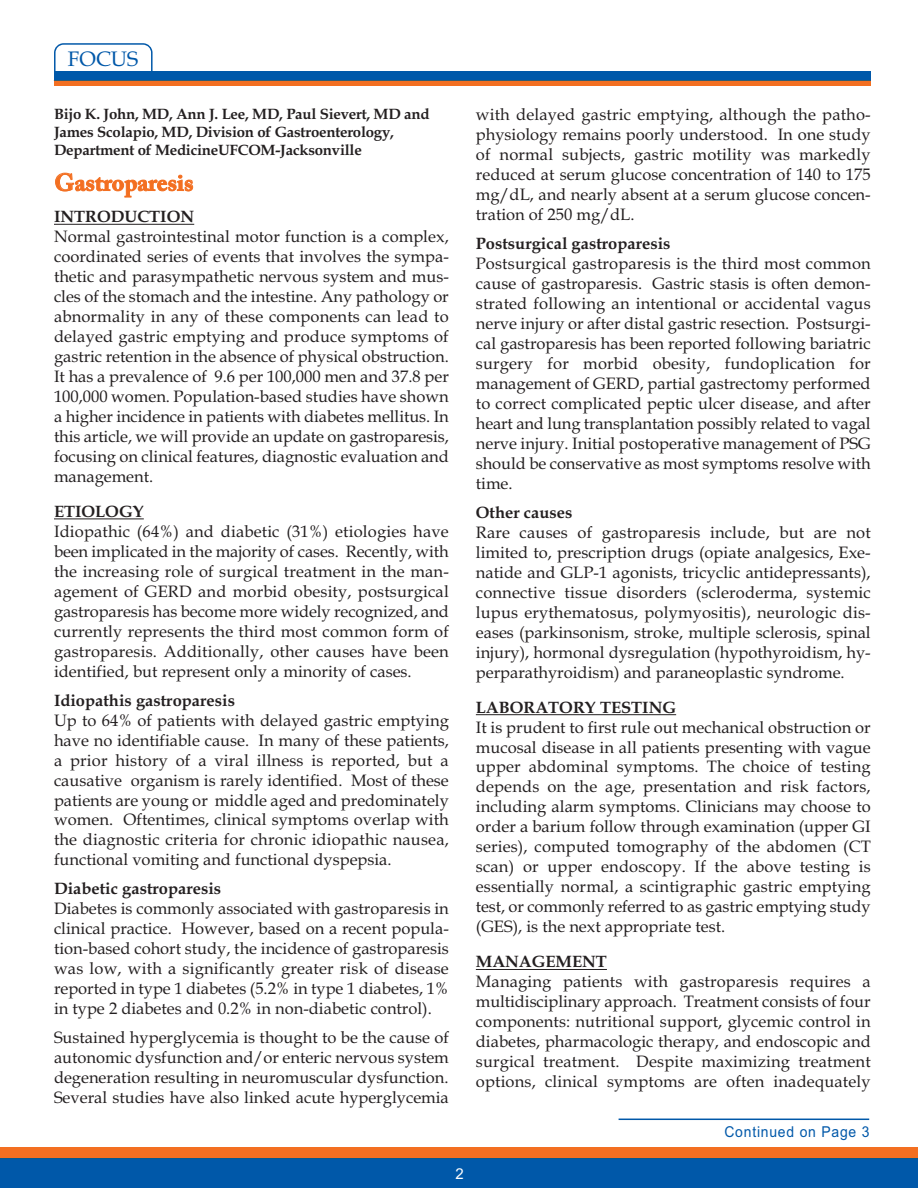
<style>
.page{position:relative;width:918px;height:1188px;background:#fff}
.page>*{position:absolute;margin:0;border:0;box-sizing:border-box;transform-origin:0 0}
.t1{font:700 24px "Adobe Caslon Pro";color:#f36f21}
.t2{font:21px "Book Antiqua";color:#0058a9}
.t3{font:16.5px/20px "Book Antiqua";color:#231f20;text-align:justify}
.t4{font:700 16.5px "Book Antiqua";color:#231f20}
.t5{font:700 15px/18px "Book Antiqua";letter-spacing:-.015em;color:#231f20}
.t6{font:15px "Arial";letter-spacing:.055em;color:#0058a9;scale:.93 1}
.t7{font:15px "Arial";color:#fff}
</style>
<div class="page">
<hr style="left:54px;top:224px;width:140px;height:1px;background:#231f20">
<hr style="left:54px;top:518px;width:90px;height:1px;background:#231f20">
<hr style="left:476px;top:714px;width:200px;height:1px;background:#231f20">
<hr style="left:476px;top:969px;width:131px;height:1px;background:#231f20">
<div style="left:0;top:1148px;width:918px;height:40px;background:#f36f21"></div>
<div style="left:0;top:1159px;width:918px;height:29px;background:#0058a9"></div>
<div style="left:54px;top:76px;width:817px;height:9px;background:#f36f21"></div>
<hr style="left:619px;top:1119px;width:250px;height:1px;background:#0058a9">
<svg style="left:54px;top:43px;width:817px;height:38px"></svg>
<p class="t2" style="left:68px;top:51px;width:72px">FOCUS</p>
<p class="t5" style="left:54px;top:106px;width:377px">Bijo K. John, MD, Ann J. Lee, MD, Paul Sievert, MD and<br>James Scolapio, MD, Division of Gastroenterology,<br>Department of MedicineUFCOM-Jacksonville</p>
<h1 class="t1" style="left:54px;top:173px;width:141px">Gastroparesis</h1>
<p class="t4" style="left:54px;top:210px;width:142px">INTRODUCTION</p>
<p class="t3" style="left:54px;top:228px;width:396px">Normal gastrointestinal motor function is a complex, coordinated series of events that involves the sympa&shy;thetic and parasympathetic nervous system and mus&shy;cles of the stomach and the intestine. Any pathology or abnormality in any of these components can lead to delayed gastric emptying and produce symptoms of gastric retention in the absence of physical obstruction.<br>It has a prevalence of 9.6 per 100,000 men and 37.8 per 100,000 women. Population-based studies have shown a higher incidence in patients with diabetes mellitus. In this article, we will provide an update on gastroparesis, focusing on clinical features, diagnostic evaluation and management.</p>
<p class="t4" style="left:54px;top:505px;width:91px">ETIOLOGY</p>
<p class="t3" style="left:54px;top:523px;width:396px">Idiopathic (64%) and diabetic (31%) etiologies have been implicated in the majority of cases. Recently, with the increasing role of surgical treatment in the man&shy;agement of GERD and morbid obesity, postsurgical gastroparesis has become more widely recognized, and currently represents the third most common form of gastroparesis. Additionally, other causes have been identified, but represent only a minority of cases.</p>
<p class="t4" style="left:54px;top:694px;width:183px">Idiopathis gastroparesis</p>
<p class="t3" style="left:54px;top:712px;width:396px">Up to 64% of patients with delayed gastric emptying have no identifiable cause. In many of these patients, a prior history of a viral illness is reported, but a causative organism is rarely identified. Most of these patients are young or middle aged and predominately women. Oftentimes, clinical symptoms overlap with the diagnostic criteria for chronic idiopathic nausea, functional vomiting and functional dyspepsia.</p>
<p class="t4" style="left:54px;top:882px;width:169px">Diabetic gastroparesis</p>
<p class="t3" style="left:54px;top:901px;width:396px">Diabetes is commonly associated with gastroparesis in clinical practice. However, based on a recent popula&shy;tion-based cohort study, the incidence of gastroparesis was low, with a significantly greater risk of disease reported in type 1 diabetes (5.2% in type 1 diabetes, 1% in type 2 diabetes and 0.2% in non-diabetic control).</p>
<p class="t3" style="left:54px;top:1030px;width:396px">Sustained hyperglycemia is thought to be the cause of autonomic dysfunction and/or enteric nervous system degeneration resulting in neuromuscular dysfunction.<br>Several studies have also linked acute hyperglycemia</p>
<p class="t7" style="left:455px;top:1169px;width:10px">2</p>
<p class="t3" style="left:476px;top:106px;width:396px">with delayed gastric emptying, although the patho&shy;physiology remains poorly understood. In one study of normal subjects, gastric motility was markedly reduced at serum glucose concentration of 140 to 175 mg/dL, and nearly absent at a serum glucose concen&shy;tration of 250 mg/dL.</p>
<p class="t4" style="left:476px;top:237px;width:196px">Postsurgical gastroparesis</p>
<p class="t3" style="left:476px;top:255px;width:396px">Postsurgical gastroparesis is the third most common cause of gastroparesis. Gastric stasis is often demon&shy;strated following an intentional or accidental vagus nerve injury or after distal gastric resection. Postsurgi&shy;cal gastroparesis has been reported following bariatric surgery for morbid obesity, fundoplication for management of GERD, partial gastrectomy performed to correct complicated peptic ulcer disease, and after heart and lung transplantation possibly related to vagal nerve injury. Initial postoperative management of PSG should be conservative as most symptoms resolve with time.</p>
<p class="t4" style="left:476px;top:506px;width:98px">Other causes</p>
<p class="t3" style="left:476px;top:524px;width:396px">Rare causes of gastroparesis include, but are not limited to, prescription drugs (opiate analgesics, Exe&shy;natide and GLP-1 agonists, tricyclic antidepressants), connective tissue disorders (scleroderma, systemic lupus erythematosus, polymyositis), neurologic dis&shy;eases (parkinsonism, stroke, multiple sclerosis, spinal injury), hormonal dysregulation (hypothyroidism, hy&shy;perparathyroidism) and paraneoplastic syndrome.</p>
<p class="t4" style="left:476px;top:701px;width:202px">LABORATORY TESTING</p>
<p class="t3" style="left:476px;top:719px;width:396px">It is prudent to first rule out mechanical obstruction or mucosal disease in all patients presenting with vague upper abdominal symptoms. The choice of testing depends on the age, presentation and risk factors, including alarm symptoms. Clinicians may choose to order a barium follow through examination (upper GI series), computed tomography of the abdomen (CT scan) or upper endoscopy. If the above testing is essentially normal, a scintigraphic gastric emptying test, or commonly referred to as gastric emptying study (GES), is the next appropriate test.</p>
<p class="t4" style="left:476px;top:955px;width:133px">MANAGEMENT</p>
<p class="t3" style="left:476px;top:973px;width:396px">Managing patients with gastroparesis requires a multidisciplinary approach. Treatment consists of four components: nutritional support, glycemic control in diabetes, pharmacologic therapy, and endoscopic and surgical treatment. Despite maximizing treatment options, clinical symptoms are often inadequately</p>
<p class="t6" style="left:724px;top:1126px;width:158px">Continued on Page 3</p>
</div>
